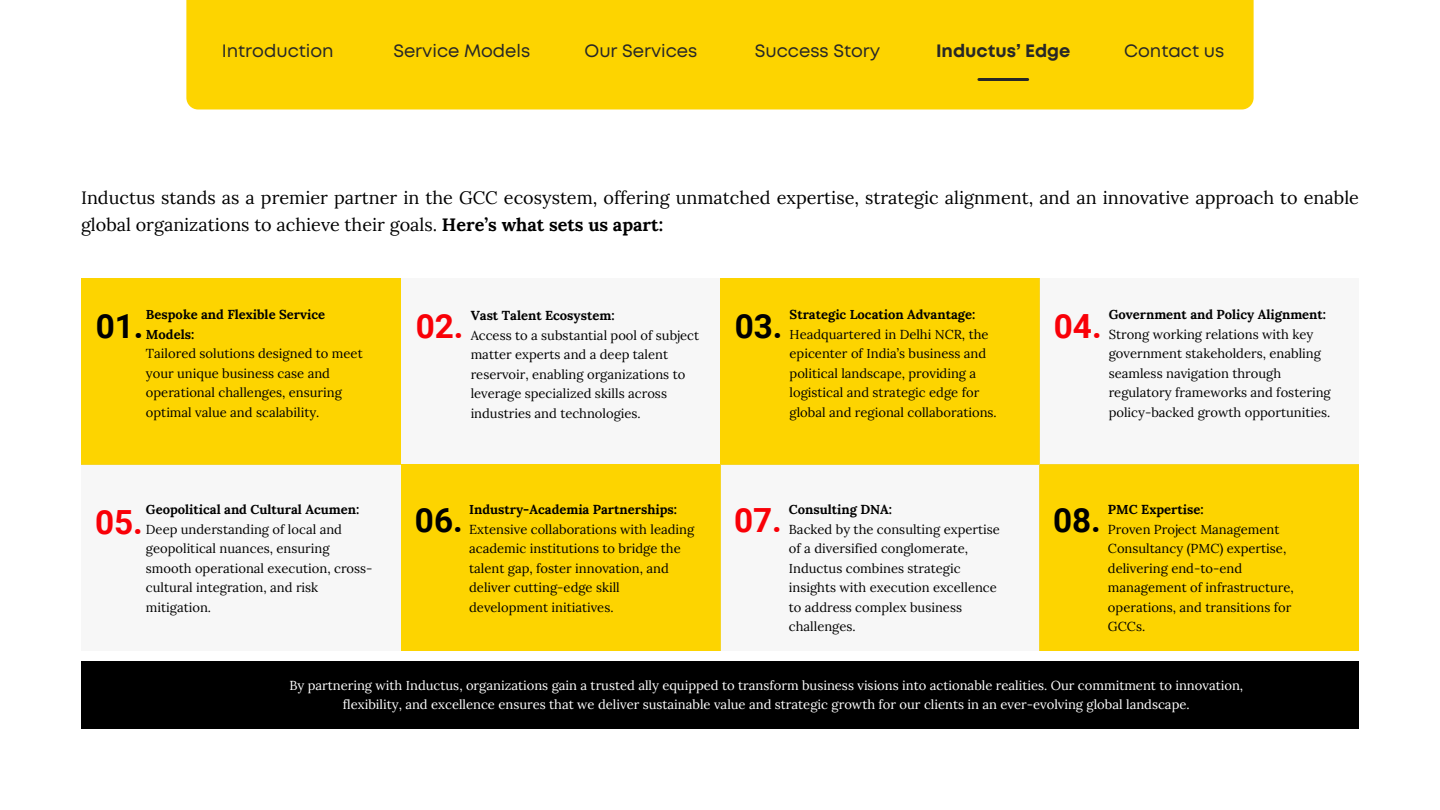
<style>
.page{position:relative;width:1440px;height:810px;background:#fff}
.page>*{position:absolute;margin:0;border:0;box-sizing:border-box;transform-origin:0 0}
.t1{font:700 33.3px "Roboto";color:#000}
.t2{font:700 33.3px "Roboto";color:#f90007}
.t3{font:18px/27px "Lora";color:#000}
.t4{font:17.9px "Mont";color:#272727}
.t5{font:700 17.9px "Mont";color:#272727}
.t6{font:13px/19.5px "Lora";color:#000}
.t7{font:13px/18.8px "Lora";color:#fff;text-align:center}
.t8{font:700 13px/19.5px "Lora";color:#000}
.s1{font-weight:700}
</style>
<div class="page">
<div style="left:186px;top:0;width:1068px;height:110px;background:#fdd400"></div>
<hr style="left:979px;top:78px;width:49px;height:3px;background:#272727">
<div style="left:81px;top:278px;width:320px;height:186px;background:#fdd400"></div>
<div style="left:81px;top:662px;width:1278px;height:67px;background:#000"></div>
<div style="left:401px;top:278px;width:320px;height:186px;background:#f7f7f7"></div>
<div style="left:720px;top:278px;width:320px;height:186px;background:#fdd400"></div>
<div style="left:1039px;top:464px;width:320px;height:186px;background:#fdd400"></div>
<div style="left:81px;top:464px;width:320px;height:186px;background:#f7f7f7"></div>
<div style="left:401px;top:464px;width:320px;height:186px;background:#fdd400"></div>
<div style="left:720px;top:464px;width:320px;height:186px;background:#f7f7f7"></div>
<div style="left:1039px;top:278px;width:320px;height:186px;background:#f7f7f7"></div>
<h3 class="t4" style="left:222px;top:44px;width:113px">Introduction</h3>
<h3 class="t4" style="left:393px;top:44px;width:139px">Service Models</h3>
<h3 class="t4" style="left:585px;top:44px;width:114px">Our Services</h3>
<h3 class="t4" style="left:755px;top:44px;width:127px">Success Story</h3>
<h2 class="t5" style="left:936px;top:44px;width:136px">Inductus’ Edge</h2>
<p class="t4" style="left:1124px;top:44px;width:101px">Contact us</p>
<h1 class="t3" style="left:81px;top:184px;width:1279px">Inductus stands as a premier partner in the GCC ecosystem, offering unmatched expertise, strategic alignment, and an innovative approach to enable global organizations to achieve their goals. <span class="s1">Here’s what sets us apart:</span></h1>
<p class="t8" style="left:146px;top:305px;width:181px">Bespoke and Flexible Service<br>Models:</p>
<h1 class="t6" style="left:146px;top:344px;width:218px">Tailored solutions designed to meet your unique business case and operational challenges, ensuring optimal value and scalability.</h1>
<p class="t8" style="left:471px;top:306px;width:145px">Vast Talent Ecosystem:</p>
<p class="t6" style="left:471px;top:325px;width:230px">Access to a substantial pool of subject matter experts and a deep talent reservoir, enabling organizations to leverage specialized skills across industries and technologies.</p>
<h3 class="t1" style="left:96px;top:307px;width:49px">01.</h3>
<h3 class="t2" style="left:416px;top:307px;width:49px">02.</h3>
<h1 class="t1" style="left:735px;top:307px;width:49px">03.</h1>
<h1 class="t8" style="left:790px;top:305px;width:187px">Strategic Location Advantage:</h1>
<p class="t6" style="left:790px;top:324px;width:209px">Headquartered in Delhi NCR, the epicenter of India’s business and political landscape, providing a logistical and strategic edge for global and regional collaborations.</p>
<p class="t2" style="left:1054px;top:307px;width:49px">04.</p>
<p class="t8" style="left:1109px;top:305px;width:219px">Government and Policy Alignment:</p>
<p class="t6" style="left:1109px;top:324px;width:224px">Strong working relations with key government stakeholders, enabling seamless navigation through regulatory frameworks and fostering policy-backed growth opportunities.</p>
<p class="t8" style="left:146px;top:500px;width:215px">Geopolitical and Cultural Acumen:</p>
<p class="t6" style="left:146px;top:519px;width:228px">Deep understanding of local and geopolitical nuances, ensuring smooth operational execution, cross&shy;cultural integration, and risk mitigation.</p>
<h1 class="t8" style="left:469px;top:500px;width:209px">Industry-Academia Partnerships:</h1>
<h1 class="t6" style="left:469px;top:519px;width:227px">Extensive collaborations with leading academic institutions to bridge the talent gap, foster innovation, and deliver cutting-edge skill development initiatives.</h1>
<p class="t8" style="left:789px;top:500px;width:105px">Consulting DNA:</p>
<h1 class="t6" style="left:789px;top:519px;width:213px">Backed by the consulting expertise of a diversified conglomerate,<br>Inductus combines strategic insights with execution excellence to address complex business challenges.</h1>
<p class="t2" style="left:95px;top:503px;width:49px">05.</p>
<h1 class="t1" style="left:415px;top:501px;width:49px">06.</h1>
<p class="t2" style="left:734px;top:501px;width:49px">07.</p>
<p class="t1" style="left:1053px;top:501px;width:49px">08.</p>
<p class="t8" style="left:1108px;top:500px;width:97px">PMC Expertise:</p>
<p class="t6" style="left:1108px;top:519px;width:187px">Proven Project Management<br>Consultancy (PMC) expertise, delivering end-to-end management of infrastructure, operations, and transitions for<br>GCCs.</p>
<p class="t7" style="left:289px;top:676px;width:955px">By partnering with Inductus, organizations gain a trusted ally equipped to transform business visions into actionable realities. Our commitment to innovation, flexibility, and excellence ensures that we deliver sustainable value and strategic growth for our clients in an ever-evolving global landscape.</p>
</div>
